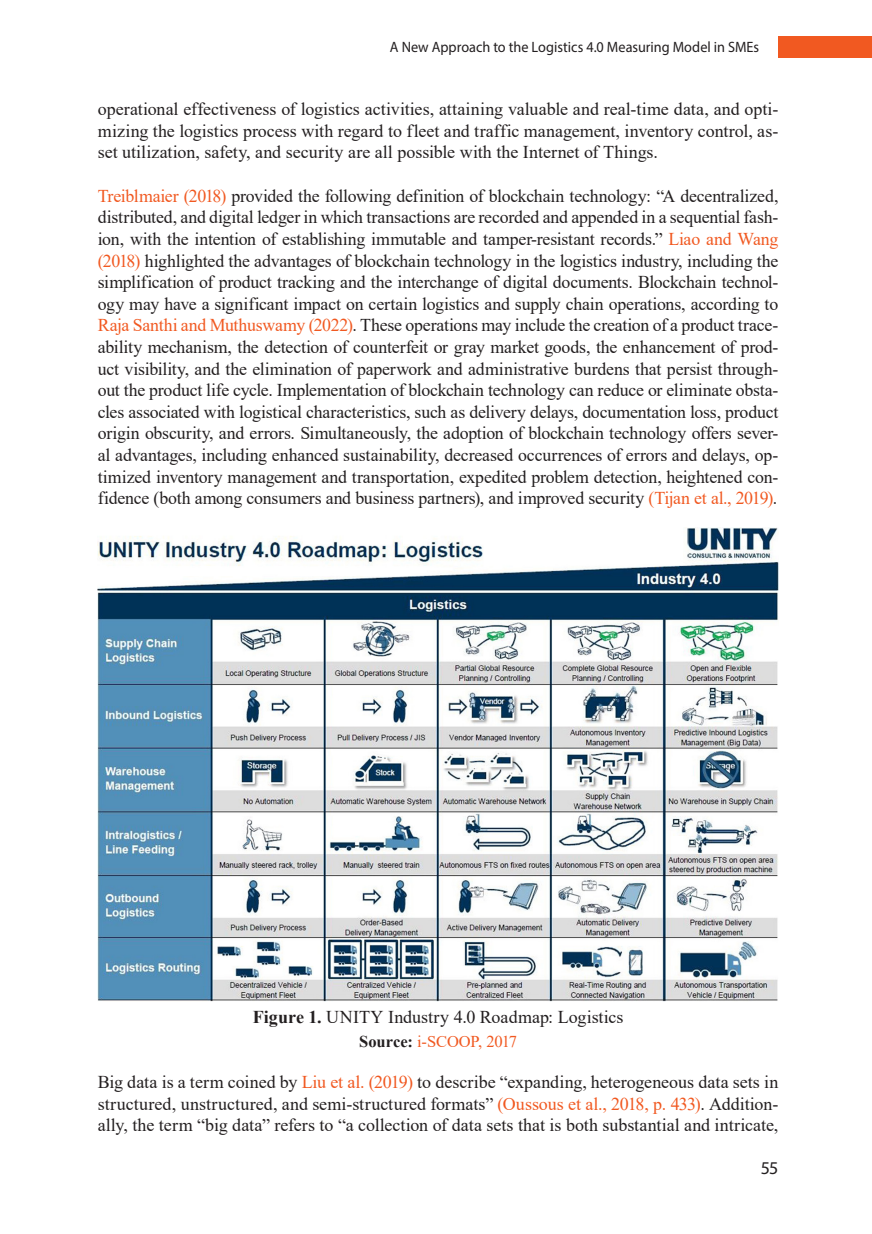
<style>
.page{position:relative;width:872px;height:1234px;background:#fff}
.page>*{position:absolute;margin:0;border:0;box-sizing:border-box;transform-origin:0 0}
.Potpis{font:18px/21.6px "Times New Roman";letter-spacing:-.005em;color:#231f20;text-align:justify}
.t1{font:18px "Myriad Pro";color:#231f20}
.Izvor{font:16.5px "Times New Roman";letter-spacing:-.01em;color:#f15921}
.Normal_copy{font:15px "Myriad Pro";color:#231f20;scale:.95 1}
.s1{color:#f15921}
.s2{font-weight:700}
.s3{font-weight:700;color:#231f20}
</style>
<div class="page">
<div style="left:778px;top:36px;width:94px;height:21px;background:#f15921"></div>
<img style="left:98px;top:527px;width:680px;height:474px">
<p class="Normal_copy" style="left:390px;top:38px;width:390px">A New Approach to the Logistics 4.0 Measuring Model in SMEs</p>
<p class="Potpis" style="left:98px;top:98px;width:682px">operational effectiveness of logistics activities, attaining valuable and real-time data, and opti&shy;mizing the logistics process with regard to fleet and traffic management, inventory control, as&shy;set utilization, safety, and security are all possible with the Internet of Things.</p>
<p class="Potpis" style="left:98px;top:184px;width:682px"><span class="s1">Treiblmaier (2018)</span> provided the following definition of blockchain technology: “A decentralized, distributed, and digital ledger in which transactions are recorded and appended in a sequential fash&shy;ion, with the intention of establishing immutable and tamper-resistant records.” <span class="s1">Liao and Wang (2018)</span> highlighted the advantages of blockchain technology in the logistics industry, including the simplification of product tracking and the interchange of digital documents. Blockchain technol&shy;ogy may have a significant impact on certain logistics and supply chain operations, according to <span class="s1">Raja Santhi and Muthuswamy (2022)</span>. These operations may include the creation of a product trace&shy;ability mechanism, the detection of counterfeit or gray market goods, the enhancement of prod&shy;uct visibility, and the elimination of paperwork and administrative burdens that persist through&shy;out the product life cycle. Implementation of blockchain technology can reduce or eliminate obsta&shy;cles associated with logistical characteristics, such as delivery delays, documentation loss, product origin obscurity, and errors. Simultaneously, the adoption of blockchain technology offers sever&shy;al advantages, including enhanced sustainability, decreased occurrences of errors and delays, op&shy;timized inventory management and transportation, expedited problem detection, heightened con&shy;fidence (both among consumers and business partners), and improved security <span class="s1">(Tijan et al., 2019)</span>.</p>
<p class="Potpis" style="left:253px;top:1005px;width:372px"><span class="s2">Figure 1.</span> UNITY Industry 4.0 Roadmap: Logistics</p>
<p class="Izvor" style="left:359px;top:1029px;width:159px"><span class="s3">Source:</span> i-SCOOP, 2017</p>
<p class="Potpis" style="left:98px;top:1070px;width:682px">Big data is a term coined by <span class="s1">Liu et al. (2019)</span> to describe “expanding, heterogeneous data sets in structured, unstructured, and semi-structured formats” <span class="s1">(Oussous et al., 2018, p. 433)</span>. Addition&shy;ally, the term “big data” refers to “a collection of data sets that is both substantial and intricate,</p>
<p class="t1" style="left:760px;top:1156px;width:19px">55</p>
</div>
